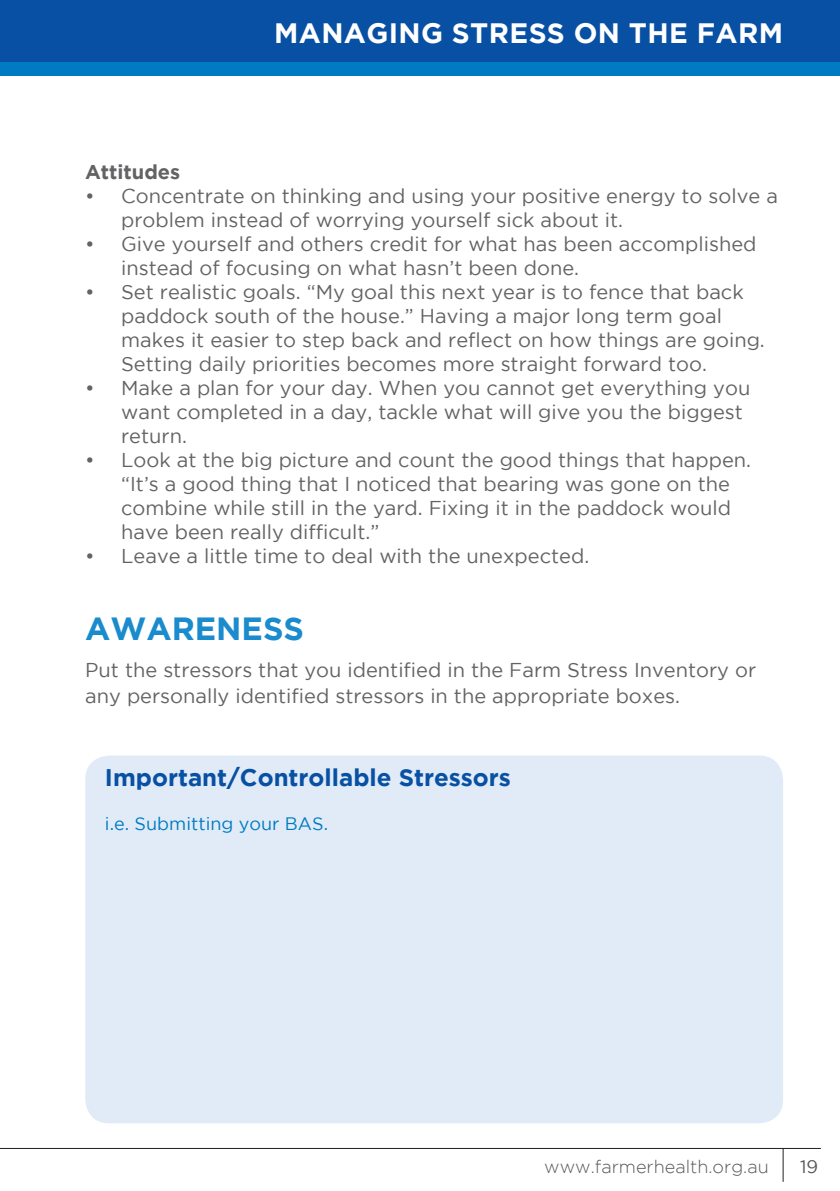
<style>
.page{position:relative;width:840px;height:1191px;background:#fff}
.page>*{position:absolute;margin:0;border:0;box-sizing:border-box;transform-origin:0 0}
.Body{font:700 32px "Gotham";color:#1a8bcc}
.t1{font:700 28px "Gotham";letter-spacing:.015em;color:#fff}
.Body-2{font:700 24px "Gotham";color:#0850a3}
.Body-3{font:20px/24px "Gotham";color:#636366}
.Body-4{font:700 20px "Gotham";color:#636366}
.t2{font:300 18px "Gotham";color:#57585a}
.Body-5{font:18px "Gotham";color:#007bc3}
.t3{font:18px "Gotham";color:#57585a}
</style>
<div class="page">
<div style="left:0;top:0;width:839px;height:75px;background:#007bc3"></div>
<div style="left:0;top:0;width:839px;height:62px;background:#0850a3"></div>
<hr style="left:0;top:1148px;width:820px;height:1px;background:#231f20">
<hr style="left:782px;top:1148px;width:1px;height:33px;background:#231f20">
<div style="left:85px;top:755px;width:697px;height:368px;background:#e1ebf7;border-radius:24px"></div>
<h2 class="t1" style="left:274px;top:17px;width:510px">MANAGING STRESS ON THE FARM</h2>
<p class="Body-4" style="left:85px;top:160px;width:96px">Attitudes</p>
<p class="Body-3" style="left:121px;top:184px;width:658px;text-indent:-36px">• Concentrate on thinking and using your positive energy to solve a problem instead of worrying yourself sick about it.</p>
<p class="Body-3" style="left:121px;top:232px;width:636px;text-indent:-36px">• Give yourself and others credit for what has been accomplished instead of focusing on what hasn’t been done.</p>
<p class="Body-3" style="left:121px;top:280px;width:644px;text-indent:-36px">• Set realistic goals. “My goal this next year is to fence that back paddock south of the house.” Having a major long term goal makes it easier to step back and reflect on how things are going.<br>Setting daily priorities becomes more straight forward too.</p>
<p class="Body-3" style="left:121px;top:376px;width:630px;text-indent:-36px">• Make a plan for your day. When you cannot get everything you want completed in a day, tackle what will give you the biggest return.</p>
<p class="Body-3" style="left:121px;top:448px;width:631px;text-indent:-36px">• Look at the big picture and count the good things that happen. “It’s a good thing that I noticed that bearing was gone on the combine while still in the yard. Fixing it in the paddock would have been really difficult.”</p>
<p class="Body-3" style="left:85px;top:544px;width:505px">• Leave a little time to deal with the unexpected.</p>
<p class="Body" style="left:85px;top:610px;width:220px">AWARENESS</p>
<p class="Body-3" style="left:85px;top:656px;width:672px;line-height:26px">Put the stressors that you identified in the Farm Stress Inventory or any personally identified stressors in the appropriate boxes.</p>
<p class="Body-2" style="left:105px;top:763px;width:407px">Important/Controllable Stressors</p>
<p class="Body-5" style="left:105px;top:813px;width:224px">i.e. Submitting your BAS.</p>
<p class="t2" style="left:544px;top:1156px;width:226px">www.farmerhealth.org.au</p>
<p class="t3" style="left:799px;top:1156px;width:20px">19</p>
</div>
